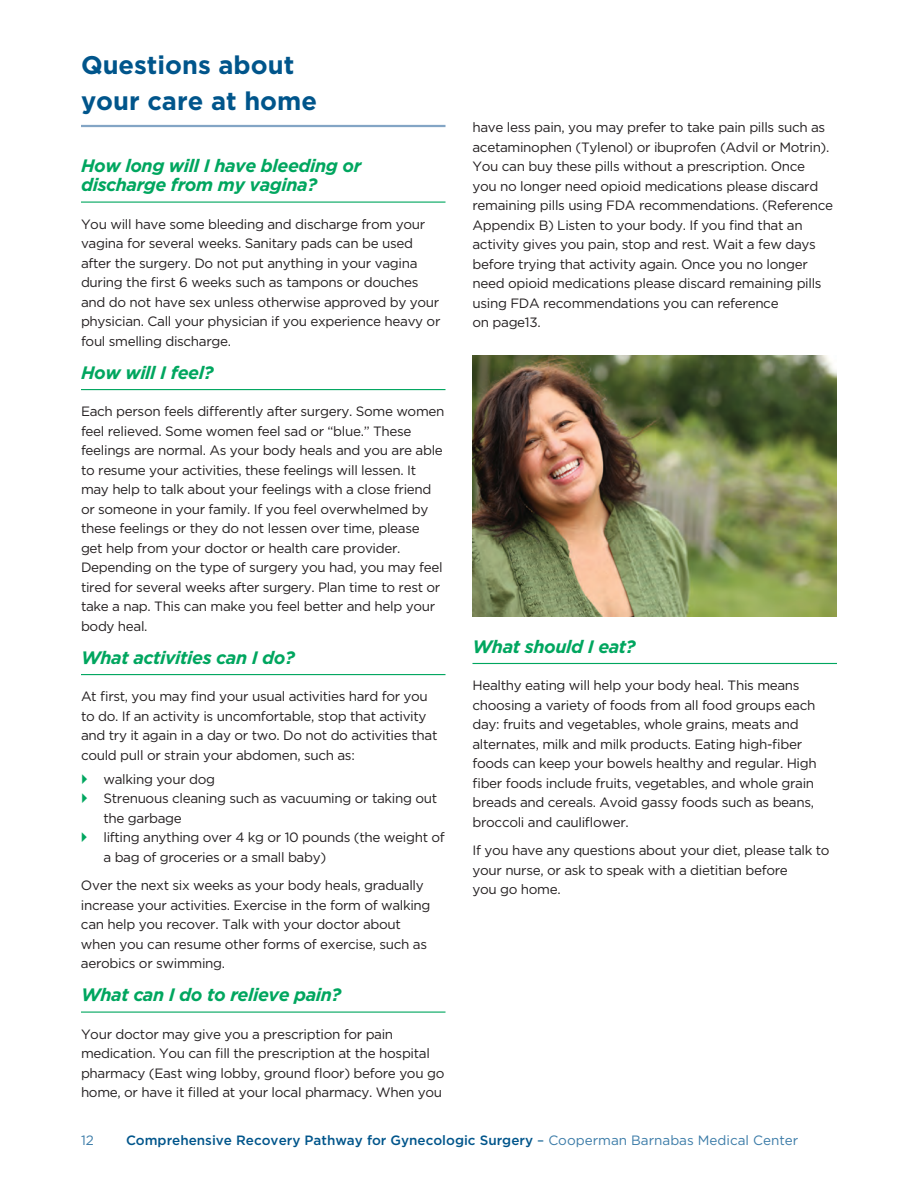
<style>
.page{position:relative;width:918px;height:1188px;background:#fff}
.page>*{position:absolute;margin:0;border:0;box-sizing:border-box;transform-origin:0 0}
.headline_blue{font:700 25.5px/36px "Gotham";color:#00558b}
.subheads_2{font:italic 700 18px/19.5px "Gotham";letter-spacing:-.025em;color:#00a65f}
.body_text{font:13.5px/19.5px "Gotham";letter-spacing:-.025em;color:#231f20}
.bullet_text{font:13.5px/19.5px "Gotham";letter-spacing:-.025em;color:#231f20}
.t1{font:500 13.5px "Gotham";color:#00558b}
.t2{font:13.5px "Gotham";color:#3c7ca8}
.s1{font-weight:400}
.s2{font-weight:400;color:#3c7ca8}
</style>
<div class="page">
<hr style="left:81px;top:125px;width:365px;height:2px;background:#83a5c5">
<hr style="left:81px;top:202px;width:365px;height:1px;background:#00a65f">
<hr style="left:81px;top:389px;width:365px;height:1px;background:#00a65f">
<hr style="left:81px;top:674px;width:365px;height:1px;background:#00a65f">
<hr style="left:81px;top:1012px;width:365px;height:1px;background:#00a65f">
<hr style="left:472px;top:663px;width:365px;height:1px;background:#00a65f">
<img style="left:472px;top:356px;width:365px;height:261px">
<p class="headline_blue" style="left:81px;top:47px;width:238px">Questions about your care at home</p>
<p class="subheads_2" style="left:81px;top:156px;width:282px">How long will I have bleeding or discharge from my vagina?</p>
<p class="body_text" style="left:81px;top:214px;width:361px">You will have some bleeding and discharge from your vagina for several weeks. Sanitary pads can be used after the surgery. Do not put anything in your vagina during the first 6 weeks such as tampons or douches and do not have sex unless otherwise approved by your physician. Call your physician if you experience heavy or foul smelling discharge.</p>
<p class="subheads_2" style="left:81px;top:363px;width:134px">How will I feel?</p>
<p class="body_text" style="left:81px;top:402px;width:365px">Each person feels differently after surgery. Some women feel relieved. Some women feel sad or “blue.” These feelings are normal. As your body heals and you are able to resume your activities, these feelings will lessen. It may help to talk about your feelings with a close friend or someone in your family. If you feel overwhelmed by these feelings or they do not lessen over time, please get help from your doctor or health care provider.<br>Depending on the type of surgery you had, you may feel tired for several weeks after surgery. Plan time to rest or take a nap. This can make you feel better and help your body heal.</p>
<p class="subheads_2" style="left:81px;top:648px;width:216px">What activities can I do?</p>
<p class="body_text" style="left:81px;top:687px;width:358px">At first, you may find your usual activities hard for you to do. If an activity is uncomfortable, stop that activity and try it again in a day or two. Do not do activities that could pull or strain your abdomen, such as:</p>
<p class="bullet_text" style="left:104px;top:769px;width:113px">walking your dog</p>
<p class="bullet_text" style="left:104px;top:789px;width:335px">Strenuous cleaning such as vacuuming or taking out the garbage</p>
<p class="bullet_text" style="left:104px;top:828px;width:343px">lifting anything over 4 kg or 10 pounds (the weight of a bag of groceries or a small baby)</p>
<p class="body_text" style="left:81px;top:876px;width:351px">Over the next six weeks as your body heals, gradually increase your activities. Exercise in the form of walking can help you recover. Talk with your doctor about when you can resume other forms of exercise, such as aerobics or swimming.</p>
<p class="subheads_2" style="left:81px;top:985px;width:262px">What can I do to relieve pain?</p>
<p class="body_text" style="left:81px;top:1024px;width:365px">Your doctor may give you a prescription for pain medication. You can fill the prescription at the hospital pharmacy (East wing lobby, ground floor) before you go home, or have it filled at your local pharmacy. When you</p>
<p class="body_text" style="left:472px;top:117px;width:362px">have less pain, you may prefer to take pain pills such as acetaminophen (Tylenol) or ibuprofen (Advil or Motrin).<br>You can buy these pills without a prescription. Once<br>you no longer need opioid medications please discard remaining pills using FDA recommendations. (Reference Appendix B) Listen to your body. If you find that an activity gives you pain, stop and rest. Wait a few days before trying that activity again. Once you no longer need opioid medications please discard remaining pills using FDA recommendations you can reference<br>on page13.</p>
<p class="subheads_2" style="left:472px;top:637px;width:165px">What should I eat?</p>
<p class="body_text" style="left:472px;top:675px;width:346px">Healthy eating will help your body heal. This means choosing a variety of foods from all food groups each day: fruits and vegetables, whole grains, meats and alternates, milk and milk products. Eating high-fiber foods can keep your bowels healthy and regular. High fiber foods include fruits, vegetables, and whole grain breads and cereals. Avoid gassy foods such as beans, broccoli and cauliflower.</p>
<p class="body_text" style="left:472px;top:840px;width:359px">If you have any questions about your diet, please talk to your nurse, or ask to speak with a dietitian before<br>you go home.</p>
<p class="t2" style="left:81px;top:1131px;width:14px">12</p>
<p class="t1" style="left:126px;top:1131px;width:674px">Comprehensive Recovery Pathway for Gynecologic Surgery <span class="s1">–</span> <span class="s2">Cooperman Barnabas Medical Center</span></p>
</div>
